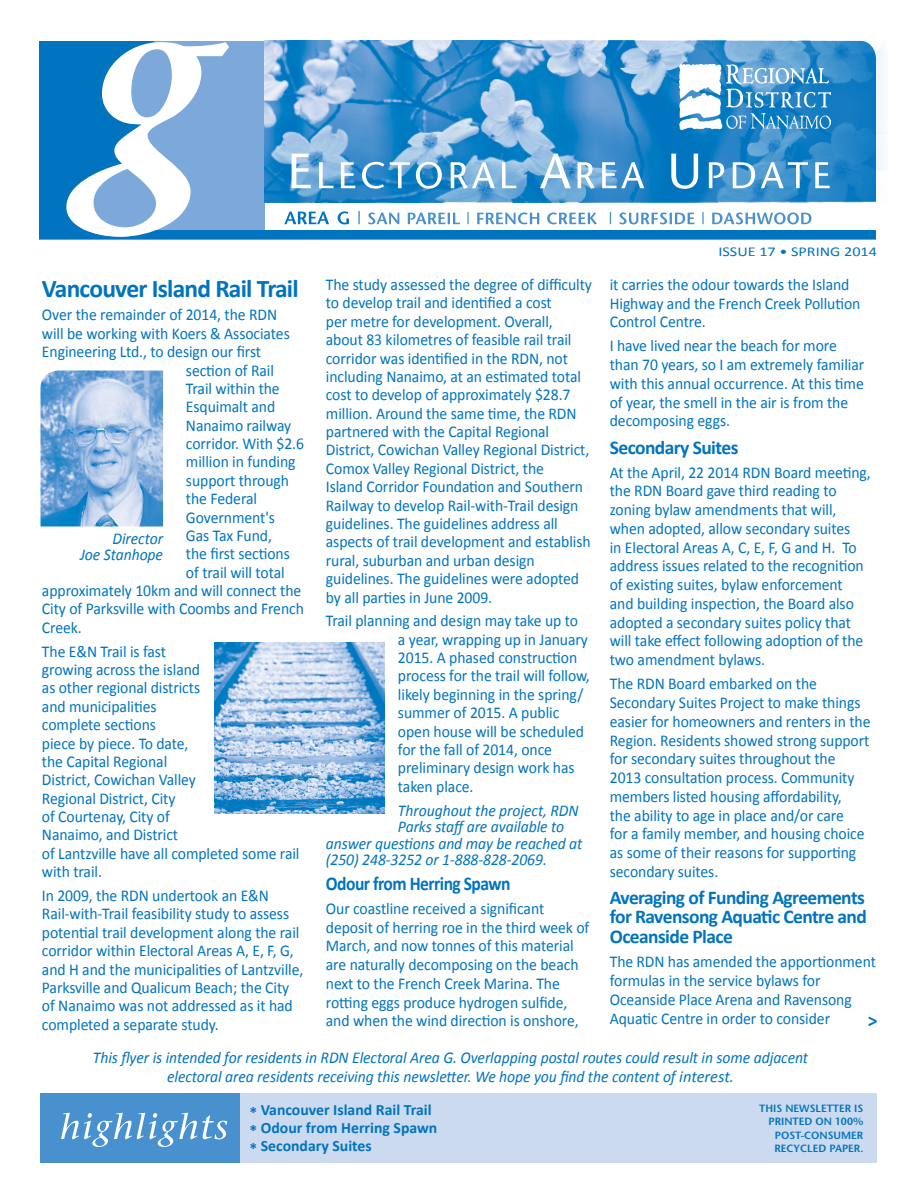
<style>
.page{position:relative;width:918px;height:1188px;background:#fff}
.page>*{position:absolute;margin:0;border:0;box-sizing:border-box;transform-origin:0 0}
.t1{font:700 25.5px "Calibri";letter-spacing:-.03em;color:#0074be}
.t2{font:700 19.5px/19.5px "Calibri";letter-spacing:-.03em;color:#0074be;text-align:justify}
.t3{font:700 19.5px "Calibri";letter-spacing:-.03em;color:#0074be;scale:.9 1}
.t4{font:16.5px/18.5px "Calibri";letter-spacing:-.005em;color:#0074be;scale:.95 1}
.t5{font:italic 16.5px/18.8px "Calibri";letter-spacing:-.005em;color:#0074be;text-align:center;scale:.95 1}
.t6{font:700 15.75px/18px "Calibri";color:#0074be}
.t7{font:13.5px "Calibri";color:#0074be;scale:1.2 1}
.t8{font:600 10.5px/13.5px "Stone Sans";color:#0074be;text-align:right}
</style>
<div class="page">
<img style="left:40px;top:370px;width:123px;height:156px">
<div style="left:40px;top:1093px;width:838px;height:69px;background:#ccdaf0"></div>
<div style="left:40px;top:1093px;width:200px;height:69px;background:#4890ce"></div>
<svg style="left:61px;top:1113px;width:166px;height:34px"></svg>
<svg style="left:39px;top:230px;width:837px;height:10px;background:#0b7ac0"></svg>
<div style="left:50px;top:40px;width:214px;height:190px;background:#7da9da"></div>
<svg style="left:39px;top:41px;width:190px;height:196px"></svg>
<img style="left:264px;top:40px;width:621px;height:131px">
<svg style="left:264px;top:109px;width:612px;height:93px;background:#3a90cb"></svg>
<svg style="left:292px;top:154px;width:538px;height:35px"></svg>
<img style="left:679px;top:65px;width:151px;height:64px">
<div style="left:211px;top:642px;width:174px;height:171px;background:linear-gradient(to bottom,#fff,#fff)"></div>
<img style="left:215px;top:642px;width:170px;height:171px">
<svg style="left:284px;top:211px;width:65px;height:13px"></svg>
<svg style="left:358px;top:211px;width:454px;height:13px"></svg>
<p class="t7" style="left:718px;top:244px;width:134px">ISSUE 17 • SPRING 2014</p>
<p class="t4" style="left:610px;top:274px;width:265px">it carries the odour towards the Island<br>Highway and the French Creek Pollution<br>Control Centre.</p>
<p class="t4" style="left:610px;top:336px;width:269px">I have lived near the beach for more than 70 years, so I am extremely familiar with this annual occurrence. At this time of year, the smell in the air is from the decomposing eggs.</p>
<p class="t2" style="left:610px;top:436px;width:130px">Secondary Suites</p>
<p class="t4" style="left:610px;top:462px;width:276px">At the April, 22 2014 RDN Board meeting, the RDN Board gave third reading to zoning bylaw amendments that will, when adopted, allow secondary suites<br>in Electoral Areas A, C, E, F, G and H. To address issues related to the recognition of existing suites, bylaw enforcement<br>and building inspection, the Board also adopted a secondary suites policy that will take effect following adoption of the two amendment bylaws.</p>
<p class="t4" style="left:610px;top:674px;width:276px">The RDN Board embarked on the Secondary Suites Project to make things easier for homeowners and renters in the Region. Residents showed strong support for secondary suites throughout the 2013 consultation process. Community members listed housing affordability,<br>the ability to age in place and/or care<br>for a family member, and housing choice as some of their reasons for supporting secondary suites.</p>
<p class="t2" style="left:610px;top:887px;width:259px">Averaging of Funding Agreements for Ravensong Aquatic Centre and Oceanside Place</p>
<p class="t4" style="left:610px;top:952px;width:282px;line-height:18.9px">The RDN has amended the apportionment formulas in the service bylaws for Oceanside Place Arena and Ravensong Aquatic Centre in order to consider</p>
<p class="t5" style="left:93px;top:1047px;width:754px">This flyer is intended for residents in RDN Electoral Area G. Overlapping postal routes could result in some adjacent electoral area residents receiving this newsletter. We hope you find the content of interest.</p>
<p class="t6" style="left:249px;top:1100px;width:189px">* Vancouver Island Rail Trail * Odour from Herring Spawn * Secondary Suites</p>
<p class="t8" style="left:759px;top:1101px;width:106px">THIS NEWSLETTER IS<br>PRINTED ON 100%<br>POST-CONSUMER<br>RECYCLED PAPER.</p>
<p class="t4" style="left:326px;top:275px;width:282px">The study assessed the degree of difficulty to develop trail and identified a cost<br>per metre for development. Overall, about 83 kilometres of feasible rail trail corridor was identified in the RDN, not including Nanaimo, at an estimated total cost to develop of approximately $28.7 million. Around the same time, the RDN partnered with the Capital Regional District, Cowichan Valley Regional District, Comox Valley Regional District, the<br>Island Corridor Foundation and Southern Railway to develop Rail-with-Trail design guidelines. The guidelines address all aspects of trail development and establish rural, suburban and urban design guidelines. The guidelines were adopted by all parties in June 2009.</p>
<p class="t4" style="left:398px;top:611px;width:204px;text-indent:-72px">Trail planning and design may take up to<br>a year, wrapping up in January<br>2015. A phased construction process for the trail will follow, likely beginning in the spring/ summer of 2015. A public open house will be scheduled for the fall of 2014, once preliminary design work has taken place.</p>
<p class="t5" style="left:398px;top:800px;width:192px">Throughout the project, RDN</p>
<p class="t5" style="left:398px;top:817px;width:176px">Parks staff are available to</p>
<p class="t5" style="left:326px;top:833px;width:272px">answer questions and may be reached at</p>
<p class="t5" style="left:326px;top:850px;width:234px">(250) 248-3252 or 1-888-828-2069.</p>
<p class="t3" style="left:326px;top:871px;width:207px">Odour from Herring Spawn</p>
<p class="t4" style="left:326px;top:898px;width:279px">Our coastline received a significant deposit of herring roe in the third week of March, and now tonnes of this material are naturally decomposing on the beach next to the French Creek Marina. The rotting eggs produce hydrogen sulfide, and when the wind direction is onshore,</p>
<h1 class="t1" style="left:42px;top:272px;width:258px">Vancouver Island Rail Trail</h1>
<p class="t4" style="left:42px;top:305px;width:249px">Over the remainder of 2014, the RDN</p>
<p class="t4" style="left:42px;top:323px;width:262px">will be working with Koers &amp; Associates</p>
<p class="t4" style="left:42px;top:342px;width:232px">Engineering Ltd., to design our first</p>
<p class="t4" style="left:186px;top:360px;width:94px">section of Rail</p>
<p class="t4" style="left:186px;top:378px;width:100px">Trail within the</p>
<p class="t4" style="left:186px;top:397px;width:95px">Esquimalt and</p>
<p class="t4" style="left:186px;top:415px;width:112px">Nanaimo railway</p>
<p class="t4" style="left:186px;top:434px;width:126px">corridor. With $2.6</p>
<p class="t4" style="left:186px;top:452px;width:117px">million in funding</p>
<p class="t4" style="left:186px;top:470px;width:110px">support through</p>
<p class="t4" style="left:186px;top:489px;width:76px">the Federal</p>
<p class="t4" style="left:186px;top:507px;width:95px">Government's</p>
<p class="t4" style="left:186px;top:525px;width:92px">Gas Tax Fund,</p>
<p class="t4" style="left:186px;top:544px;width:111px">the first sections</p>
<p class="t4" style="left:186px;top:562px;width:106px">of trail will total</p>
<p class="t4" style="left:42px;top:581px;width:275px">approximately 10km and will connect the</p>
<p class="t4" style="left:42px;top:599px;width:277px">City of Parksville with Coombs and French</p>
<p class="t4" style="left:42px;top:617px;width:44px">Creek.</p>
<p class="t4" style="left:42px;top:641px;width:273px">The E&amp;N Trail is fast<br>growing across the island<br>as other regional districts<br>and municipalities<br>complete sections<br>piece by piece. To date,<br>the Capital Regional<br>District, Cowichan Valley<br>Regional District, City<br>of Courtenay, City of<br>Nanaimo, and District<br>of Lantzville have all completed some rail with trail.</p>
<p class="t4" style="left:42px;top:885px;width:277px">In 2009, the RDN undertook an E&amp;N Rail-with-Trail feasibility study to assess potential trail development along the rail corridor within Electoral Areas A, E, F, G, and H and the municipalities of Lantzville, Parksville and Qualicum Beach; the City of Nanaimo was not addressed as it had completed a separate study.</p>
<p class="t5" style="left:80px;top:529px;width:89px;line-height:16.5px;text-align:right">Director<br>Joe Stanhope</p>
<p class="t2" style="left:868px;top:1010px;width:11px">&gt;</p>
</div>
